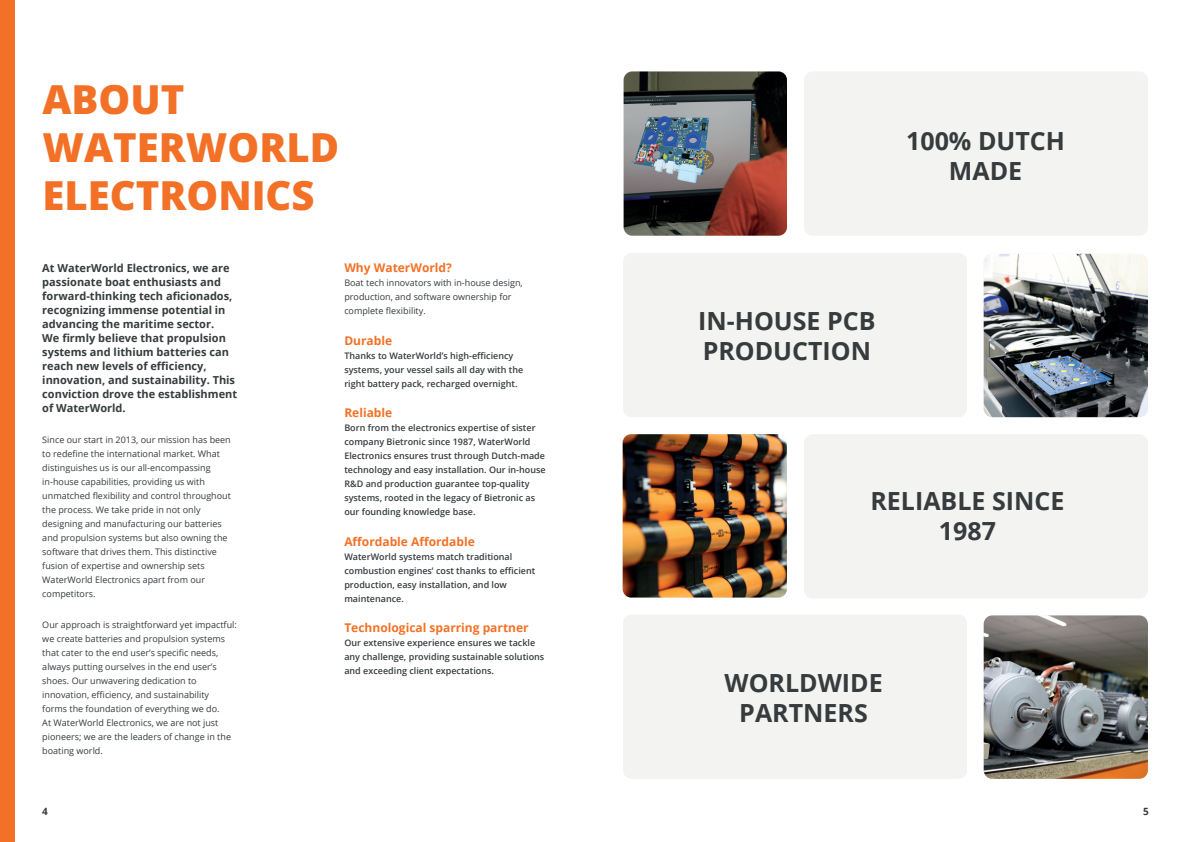
<style>
.page{position:relative;width:1191px;height:842px;background:#fff}
.page>*{position:absolute;margin:0;border:0;box-sizing:border-box;transform-origin:0 0}
.t1{font:800 40px/48px "Open Sans";color:#f37126}
.t2{font:700 25px/30px "Open Sans";color:#363b3d;text-align:center}
.t3{font:700 12px "Open Sans";color:#f37126}
.t4{font:700 11px/14px "Open Sans";color:#363b3d}
.t5{font:700 10px "Open Sans";color:#363b3d}
.t6{font:9px/14px "Open Sans";color:#363b3d}
.t7{font:600 9px/14px "Open Sans";color:#363b3d}
</style>
<div class="page">
<img style="left:623px;top:71px;width:164px;height:165px">
<img style="left:983px;top:254px;width:165px;height:163px">
<img style="left:622px;top:434px;width:165px;height:163px">
<div style="left:804px;top:434px;width:344px;height:164px;background:#f3f3f1;border-radius:9px"></div>
<img style="left:983px;top:615px;width:165px;height:164px">
<div style="left:623px;top:615px;width:344px;height:164px;background:#f3f3f1;border-radius:9px"></div>
<div style="left:0;top:0;width:15px;height:842px;background:#f37126"></div>
<div style="left:623px;top:253px;width:344px;height:164px;background:#f3f3f1;border-radius:9px"></div>
<div style="left:804px;top:71px;width:344px;height:165px;background:#f3f3f1;border-radius:9px"></div>
<h1 class="t1" style="left:43px;top:75px;width:298px">ABOUT<br>WATERWORLD<br>ELECTRONICS</h1>
<p class="t4" style="left:42px;top:260px;width:196px">At WaterWorld Electronics, we are passionate boat enthusiasts and forward-thinking tech aficionados, recognizing immense potential in advancing the maritime sector.<br>We firmly believe that propulsion systems and lithium batteries can reach new levels of efficiency, innovation, and sustainability. This conviction drove the establishment of WaterWorld.</p>
<p class="t6" style="left:42px;top:432px;width:190px">Since our start in 2013, our mission has been to redefine the international market. What distinguishes us is our all-encompassing in-house capabilities, providing us with unmatched flexibility and control throughout the process. We take pride in not only designing and manufacturing our batteries and propulsion systems but also owning the software that drives them. This distinctive fusion of expertise and ownership sets WaterWorld Electronics apart from our competitors.</p>
<p class="t6" style="left:42px;top:617px;width:196px">Our approach is straightforward yet impactful: we create batteries and propulsion systems that cater to the end user’s specific needs, always putting ourselves in the end user’s shoes. Our unwavering dedication to innovation, efficiency, and sustainability<br>forms the foundation of everything we do.<br>At WaterWorld Electronics, we are not just pioneers; we are the leaders of change in the boating world.</p>
<h3 class="t3" style="left:344px;top:260px;width:109px">Why WaterWorld?</h3>
<p class="t6" style="left:344px;top:276px;width:180px">Boat tech innovators with in-house design, production, and software ownership for complete flexibility.</p>
<h3 class="t3" style="left:344px;top:332px;width:49px">Durable</h3>
<p class="t7" style="left:344px;top:348px;width:180px">Thanks to WaterWorld’s high-efficiency systems, your vessel sails all day with the right battery pack, recharged overnight.</p>
<h3 class="t3" style="left:344px;top:404px;width:49px">Reliable</h3>
<p class="t7" style="left:344px;top:421px;width:203px">Born from the electronics expertise of sister company Bietronic since 1987, WaterWorld Electronics ensures trust through Dutch-made technology and easy installation. Our in-house R&amp;D and production guarantee top-quality systems, rooted in the legacy of Bietronic as our founding knowledge base.</p>
<h3 class="t3" style="left:344px;top:533px;width:132px">Affordable Affordable</h3>
<p class="t7" style="left:344px;top:549px;width:192px">WaterWorld systems match traditional combustion engines’ cost thanks to efficient production, easy installation, and low maintenance.</p>
<h3 class="t3" style="left:344px;top:619px;width:186px">Technological sparring partner</h3>
<p class="t7" style="left:344px;top:635px;width:201px">Our extensive experience ensures we tackle any challenge, providing sustainable solutions and exceeding client expectations.</p>
<h2 class="t2" style="left:906px;top:125px;width:160px">100% DUTCH<br>MADE</h2>
<h2 class="t2" style="left:698px;top:305px;width:179px;text-align:left">IN-HOUSE PCB<br>PRODUCTION</h2>
<h2 class="t2" style="left:870px;top:485px;width:195px">RELIABLE SINCE<br>1987</h2>
<h2 class="t2" style="left:724px;top:667px;width:160px">WORLDWIDE<br>PARTNERS</h2>
<p class="t5" style="left:42px;top:804px;width:7px">4</p>
<p class="t5" style="left:1143px;top:804px;width:7px">5</p>
</div>
